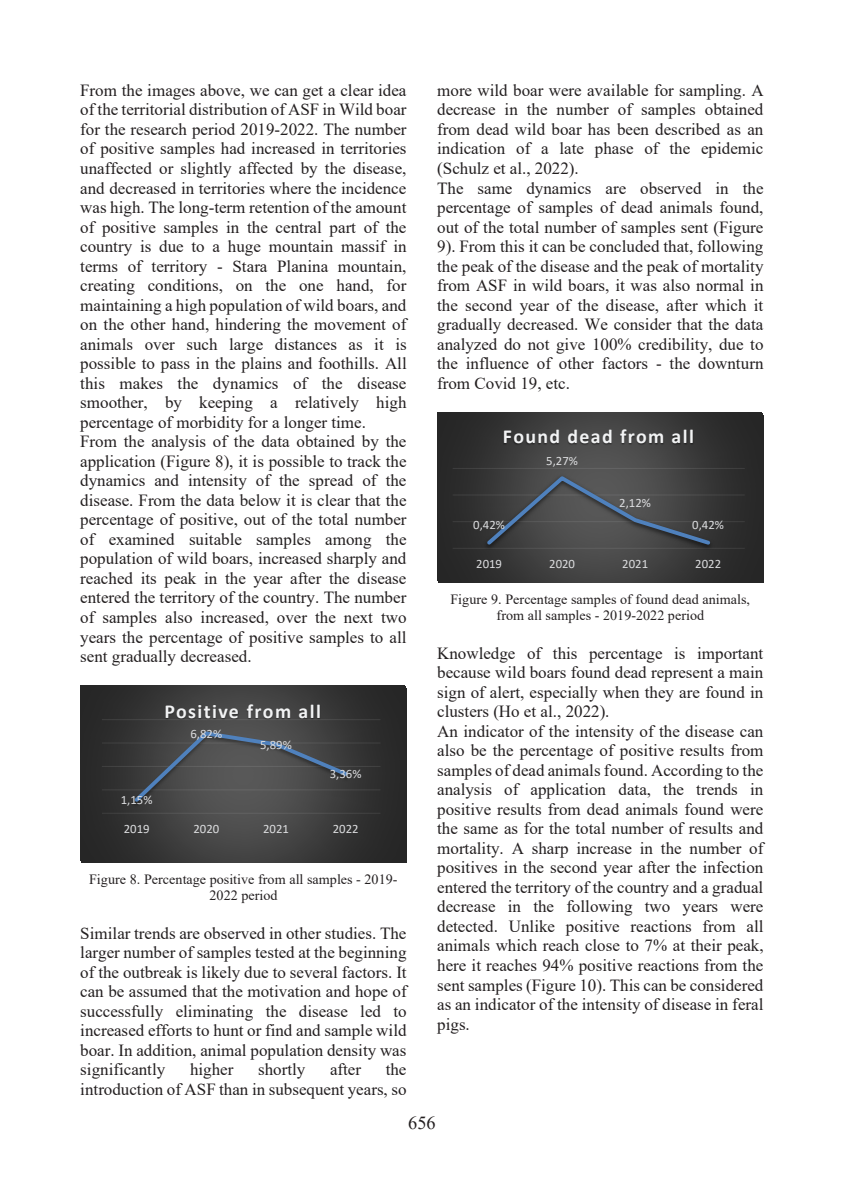
<style>
.page{position:relative;width:844px;height:1191px;background:#fff}
.page>*{position:absolute;margin:0;border:0;box-sizing:border-box;transform-origin:0 0}
.t1{font:700 19.78px "Calibri";letter-spacing:.07em;color:#f2f3f4}
.t2{font:18.38px "Times New Roman";color:#231f20}
.t3{font:16.97px/19.6px "Times New Roman";color:#231f20}
.t4{font:14px/16.3px "Times New Roman";color:#231f20;text-align:center}
.t5{font:12.78px "Calibri";color:#dcdddf}
</style>
<div class="page">
<svg style="left:80px;top:685px;width:326px;height:177px;background:#333"></svg>
<hr style="left:102px;top:789px;width:278px;height:1px;background:#3c3c3c">
<hr style="left:102px;top:766px;width:278px;height:1px;background:#424242">
<hr style="left:102px;top:742px;width:278px;height:1px;background:#383838">
<hr style="left:102px;top:719px;width:278px;height:1px;background:#3f3f3f">
<hr style="left:102px;top:812px;width:278px;height:1px;background:#f2f3f4;opacity:.1">
<img style="left:130px;top:729px;width:222px;height:80px">
<svg style="left:131px;top:729px;width:220px;height:76px;background:#4a4c50"></svg>
<img style="left:150px;top:692px;width:83px;height:46px">
<img style="left:233px;top:692px;width:103px;height:46px">
<svg style="left:437px;top:412px;width:326px;height:170px;background:#323232"></svg>
<hr style="left:452px;top:521px;width:292px;height:1px;background:#3d3d3d">
<hr style="left:452px;top:494px;width:292px;height:1px;background:#373838">
<hr style="left:452px;top:468px;width:292px;height:1px;background:#f2f3f4;opacity:.1">
<hr style="left:452px;top:548px;width:292px;height:1px;background:#3a3a3a">
<img style="left:480px;top:472px;width:236px;height:77px">
<svg style="left:483px;top:473px;width:230px;height:75px;background:#474a4e"></svg>
<img style="left:489px;top:417px;width:220px;height:46px">
<p class="t3" style="left:80px;top:80px;width:328px">From the images above, we can get a clear idea of the territorial distribution of ASF in Wild boar for the research period 2019-2022. The number of positive samples had increased in territories unaffected or slightly affected by the disease, and decreased in territories where the incidence was high. The long-term retention of the amount of positive samples in the central part of the country is due to a huge mountain massif in terms of territory - Stara Planina mountain, creating conditions, on the one hand, for maintaining a high population of wild boars, and on the other hand, hindering the movement of animals over such large distances as it is possible to pass in the plains and foothills. All this makes the dynamics of the disease smoother, by keeping a relatively high percentage of morbidity for a longer time.<br>From the analysis of the data obtained by the application (Figure 8), it is possible to track the dynamics and intensity of the spread of the disease. From the data below it is clear that the percentage of positive, out of the total number of examined suitable samples among the population of wild boars, increased sharply and reached its peak in the year after the disease entered the territory of the country. The number of samples also increased, over the next two years the percentage of positive samples to all sent gradually decreased.</p>
<p class="t1" style="left:164px;top:697px;width:158px">Positive from all</p>
<p class="t5" style="left:121px;top:791px;width:33px">1,15%</p>
<p class="t5" style="left:190px;top:724px;width:33px">6,82%</p>
<p class="t5" style="left:260px;top:735px;width:33px">5,89%</p>
<p class="t5" style="left:329px;top:765px;width:33px">3,36%</p>
<p class="t5" style="left:124px;top:820px;width:27px">2019</p>
<p class="t5" style="left:193px;top:820px;width:27px">2020</p>
<p class="t5" style="left:263px;top:820px;width:27px">2021</p>
<p class="t5" style="left:333px;top:820px;width:27px">2022</p>
<p class="t4" style="left:89px;top:870px;width:310px">Figure 8. Percentage positive from all samples - 2019-<br>2022 period</p>
<p class="t3" style="left:80px;top:922px;width:328px;text-align:justify">Similar trends are observed in other studies. The larger number of samples tested at the beginning of the outbreak is likely due to several factors. It can be assumed that the motivation and hope of successfully eliminating the disease led to increased efforts to hunt or find and sample wild boar. In addition, animal population density was significantly</p>
<p class="t3" style="left:80px;top:1059px;width:328px;text-align:right">the<br>introduction of ASF than in subsequent years, so</p>
<p class="t3" style="left:190px;top:1059px;width:45px">higher</p>
<p class="t3" style="left:258px;top:1059px;width:49px">shortly</p>
<p class="t3" style="left:330px;top:1059px;width:32px">after</p>
<p class="t3" style="left:437px;top:80px;width:328px">more wild boar were available for sampling. A decrease in the number of samples obtained from dead wild boar has been described as an indication of a late phase of the epidemic (Schulz et al., 2022).<br>The same dynamics are observed in the percentage of samples of dead animals found, out of the total number of samples sent (Figure 9). From this it can be concluded that, following the peak of the disease and the peak of mortality from ASF in wild boars, it was also normal in the second year of the disease, after which it gradually decreased. We consider that the data analyzed do not give 100% credibility, due to the influence of other factors - the downturn from Covid 19, etc.</p>
<p class="t1" style="left:503px;top:422px;width:192px">Found dead from all</p>
<p class="t5" style="left:473px;top:516px;width:33px">0,42%</p>
<p class="t5" style="left:546px;top:452px;width:33px">5,27%</p>
<p class="t5" style="left:619px;top:493px;width:33px">2,12%</p>
<p class="t5" style="left:692px;top:516px;width:33px">0,42%</p>
<p class="t5" style="left:476px;top:555px;width:27px">2019</p>
<p class="t5" style="left:549px;top:555px;width:27px">2020</p>
<p class="t5" style="left:622px;top:555px;width:27px">2021</p>
<p class="t5" style="left:695px;top:555px;width:27px">2022</p>
<p class="t4" style="left:450px;top:590px;width:301px">Figure 9. Percentage samples of found dead animals, from all samples - 2019-2022 period</p>
<p class="t3" style="left:437px;top:642px;width:328px">Knowledge of this percentage is important because wild boars found dead represent a main sign of alert, especially when they are found in clusters (Ho et al., 2022).<br>An indicator of the intensity of the disease can also be the percentage of positive results from samples of dead animals found. According to the analysis of application data, the trends in positive results from dead animals found were the same as for the total number of results and mortality. A sharp increase in the number of positives in the second year after the infection entered the territory of the country and a gradual decrease in the following two years were detected. Unlike positive reactions from all animals which reach close to 7% at their peak, here it reaches 94% positive reactions from the sent samples (Figure 10). This can be considered as an indicator of the intensity of disease in feral pigs.</p>
<p class="t2" style="left:408px;top:1110px;width:29px">656</p>
</div>
